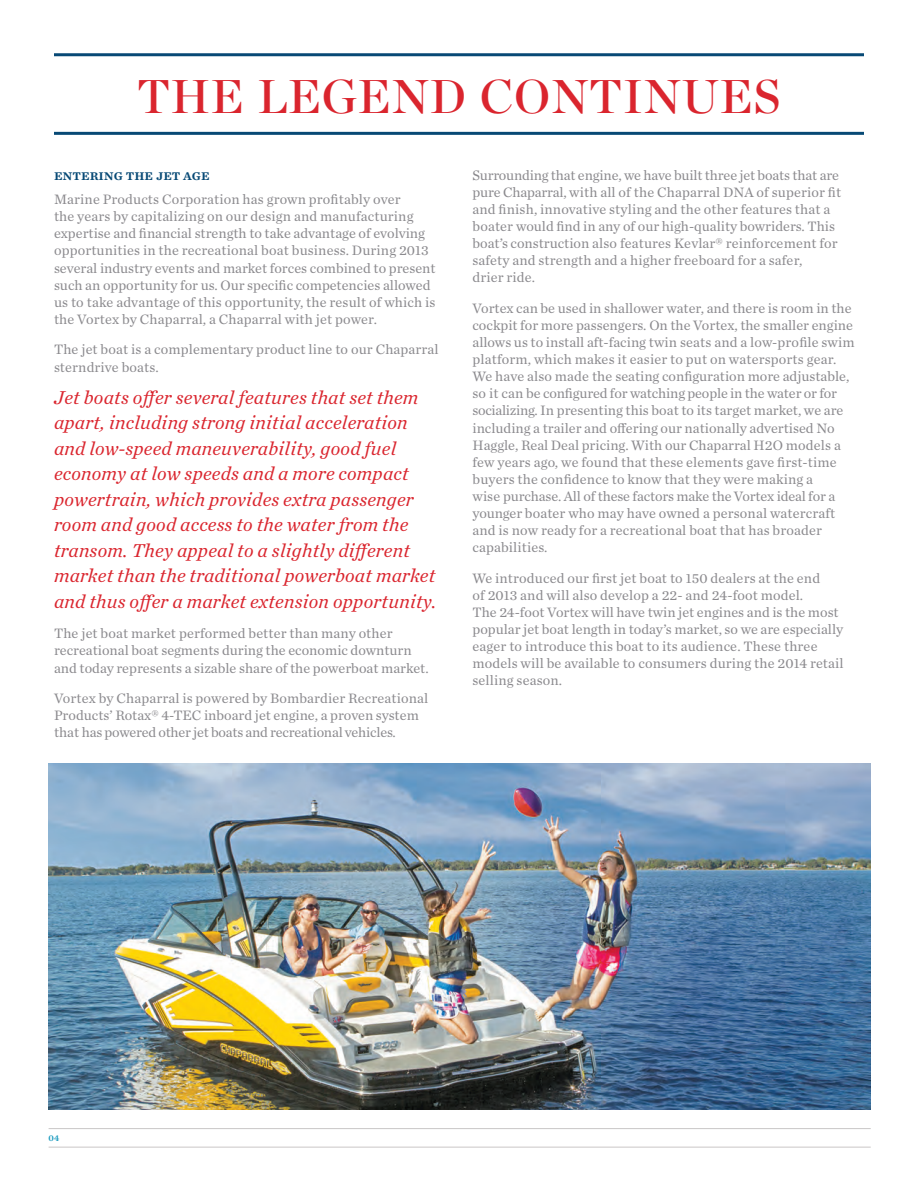
<style>
.page{position:relative;width:918px;height:1188px;background:#fff}
.page>*{position:absolute;margin:0;border:0;box-sizing:border-box;transform-origin:0 0}
.t1{font:47.25px "Chronicle Display Semi";letter-spacing:.015em;color:#da252e}
.t2{font:italic 19.5px/25.5px "Chronicle Text G1";letter-spacing:.01em;color:#da252e}
.t3{font:15px "Chronicle Text G1 Semi";color:#074975}
.t4{font:14.25px/17.1px "Chronicle Text G1";color:#8b8a8e}
.t5{font:9px "Chronicle Text G1 Semi";color:#189abe}
</style>
<div class="page">
<hr style="left:54px;top:53px;width:810px;height:3px;background:#074975">
<hr style="left:54px;top:132px;width:810px;height:3px;background:#074975">
<img style="left:49px;top:764px;width:822px;height:345px">
<hr style="left:49px;top:1128px;width:822px;height:1px;background:#cac7c7">
<hr style="left:49px;top:1147px;width:822px;height:1px;background:#cac7c7">
<h1 class="t1" style="left:137px;top:60px;width:645px">THE LEGEND CONTINUES</h1>
<p class="t3" style="left:54px;top:164px;width:157px">entering the jet age</p>
<p class="t4" style="left:54px;top:190px;width:383px">Marine Products Corporation has grown profitably over<br>the years by capitalizing on our design and manufacturing expertise and financial strength to take advantage of evolving opportunities in the recreational boat business. During 2013 several industry events and market forces combined to present such an opportunity for us. Our specific competencies allowed us to take advantage of this opportunity, the result of which is the Vortex by Chaparral, a Chaparral with jet power.</p>
<p class="t4" style="left:54px;top:340px;width:386px">The jet boat is a complementary product line to our Chaparral sterndrive boats.</p>
<p class="t2" style="left:54px;top:383px;width:384px">Jet boats offer several features that set them apart, including strong initial acceleration and low-speed maneuverability, good fuel economy at low speeds and a more compact powertrain, which provides extra passenger room and good access to the water from the transom. They appeal to a slightly different market than the traditional powerboat market and thus offer a market extension opportunity.</p>
<p class="t4" style="left:54px;top:624px;width:376px">The jet boat market performed better than many other recreational boat segments during the economic downturn and today represents a sizable share of the powerboat market.</p>
<p class="t4" style="left:54px;top:689px;width:376px">Vortex by Chaparral is powered by Bombardier Recreational<br>Products’ Rotax® 4-TEC inboard jet engine, a proven system that has powered other jet boats and recreational vehicles.</p>
<p class="t4" style="left:472px;top:166px;width:370px">Surrounding that engine, we have built three jet boats that are pure Chaparral, with all of the Chaparral DNA of superior fit and finish, innovative styling and the other features that a boater would find in any of our high-quality bowriders. This boat’s construction also features Kevlar® reinforcement for safety and strength and a higher freeboard for a safer,<br>drier ride.</p>
<p class="t4" style="left:472px;top:299px;width:384px">Vortex can be used in shallower water, and there is room in the cockpit for more passengers. On the Vortex, the smaller engine allows us to install aft-facing twin seats and a low-profile swim platform, which makes it easier to put on watersports gear.<br>We have also made the seating configuration more adjustable, so it can be configured for watching people in the water or for socializing. In presenting this boat to its target market, we are including a trailer and offering our nationally advertised No Haggle, Real Deal pricing. With our Chaparral H2O models a few years ago, we found that these elements gave first-time buyers the confidence to know that they were making a<br>wise purchase. All of these factors make the Vortex ideal for a younger boater who may have owned a personal watercraft and is now ready for a recreational boat that has broader capabilities.</p>
<p class="t4" style="left:472px;top:569px;width:373px">We introduced our first jet boat to 150 dealers at the end<br>of 2013 and will also develop a 22- and 24-foot model.<br>The 24-foot Vortex will have twin jet engines and is the most popular jet boat length in today’s market, so we are especially eager to introduce this boat to its audience. These three models will be available to consumers during the 2014 retail selling season.</p>
<p class="t5" style="left:49px;top:1131px;width:12px">04</p>
</div>
